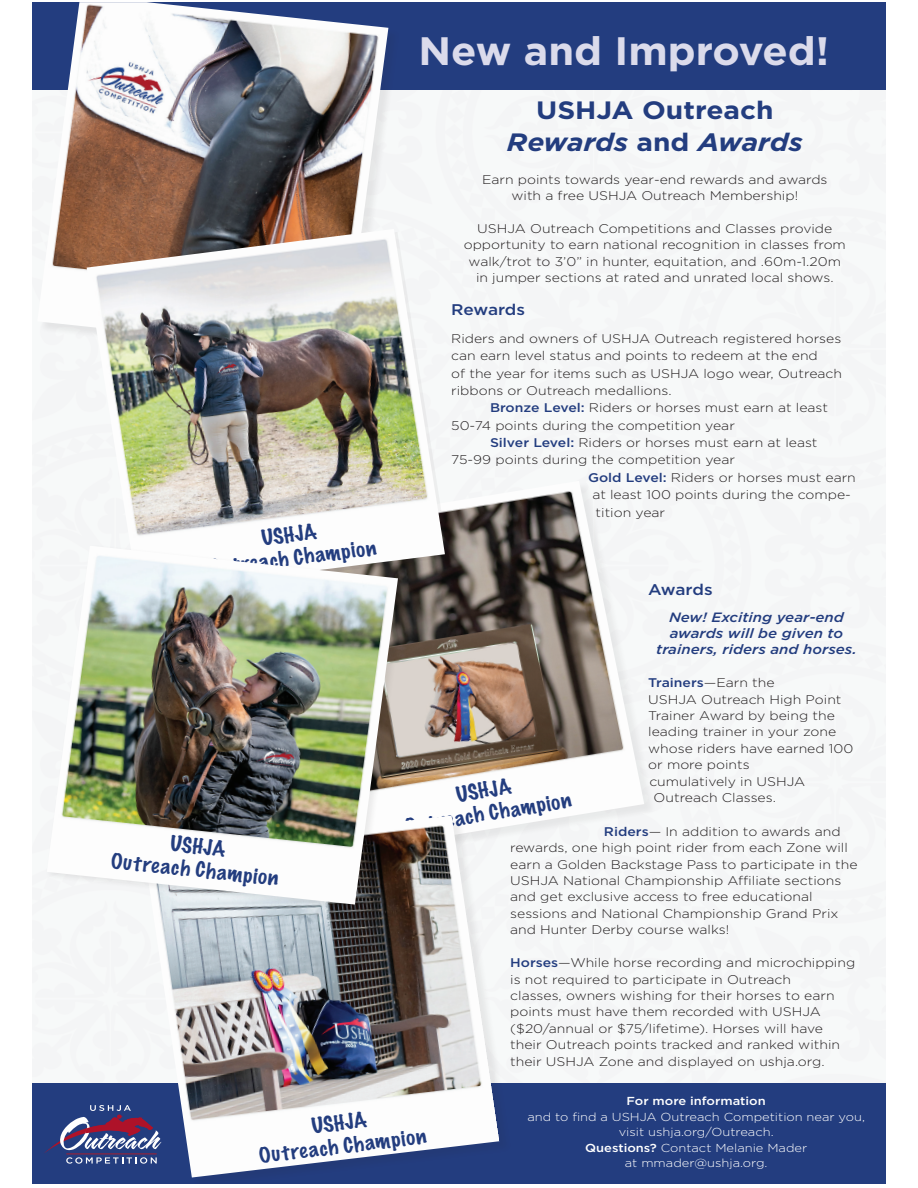
<style>
.page{position:relative;width:918px;height:1188px;background:#fff}
.page>*{position:absolute;margin:0;border:0;box-sizing:border-box;transform-origin:0 0}
.t1{font:700 39.6px "Gotham";color:#dbdbeb;scale:1.05 1}
.t2{font:700 25.05px/31.8px "Gotham";color:#233d7f;text-align:center;scale:1.12 1}
.t3{font:100 19.35px/23.2px "Marker Felt";color:#233d7f;text-align:center;scale:1.11 1}
.t4{font:500 15.45px "Gotham";letter-spacing:-.015em;color:#233d7f;scale:1.12 1}
.t5{font:italic 500 13.5px/16.4px "Gotham";color:#233d7f;text-align:center;scale:1.12 1}
.t6{font:300 12.6px/16.4px "Gotham";color:#231f20;scale:1.12 1}
.t7{font:500 12.6px "Gotham";color:#233d7f;scale:1.12 1}
.t8{font:300 11.55px/15.5px "Gotham";color:#fff;text-align:center;scale:1.12 1}
.t9{font:500 11.55px "Gotham";color:#fff;scale:1.12 1}
.s1{font-style:italic}
.s2{font-weight:500;color:#233d7f}
.s3{font-weight:300;color:#231f20}
.s4{font-weight:500}
</style>
<div class="page">
<div style="left:32px;top:1083px;width:854px;height:101px;background:#233d7f"></div>
<div style="left:32px;top:2px;width:854px;height:88px;background:#233d7f"></div>
<div style="left:275px;top:482px;width:382px;height:383px;background:#f4f5f6"></div>
<img style="left:407px;top:481px;width:237px;height:349px">
<div style="left:146px;top:817px;width:366px;height:367px;background:#231f20;opacity:.08"></div>
<img style="left:144px;top:816px;width:355px;height:362px">
<div style="left:39px;top:2px;width:362px;height:363px;background:#231f20;opacity:.08"></div>
<img style="left:37px;top:2px;width:351px;height:352px">
<img style="left:87px;top:229px;width:358px;height:364px">
<div style="left:45px;top:544px;width:362px;height:368px;background:#231f20;opacity:.09"></div>
<img style="left:47px;top:546px;width:351px;height:359px">
<svg style="left:44px;top:1105px;width:117px;height:59px"></svg>
<h1 class="t1" style="left:419px;top:25px;width:393px">New and Improved!</h1>
<h3 class="t3" style="left:205px;top:533px;width:153px;rotate:-7deg">USHJA<br>Outreach Champion</h3>
<h3 class="t3" style="left:115px;top:825px;width:153px;rotate:6deg">USHJA<br>Outreach Champion</h3>
<h2 class="t2" style="left:507px;top:94px;width:266px">USHJA Outreach<br><span class="s1">Rewards</span> and <span class="s1">Awards</span></h2>
<p class="t6" style="left:482px;top:171px;width:310px;text-align:center">Earn points towards year-end rewards and awards with a free USHJA Outreach Membership!</p>
<p class="t6" style="left:464px;top:220px;width:343px;text-align:center">USHJA Outreach Competitions and Classes provide opportunity to earn national recognition in classes from walk/trot to 3’0” in hunter, equitation, and .60m-1.20m in jumper sections at rated and unrated local shows.</p>
<p class="t4" style="left:451px;top:299px;width:68px">Rewards</p>
<p class="t6" style="left:451px;top:329px;width:351px;line-height:17.4px">Riders and owners of USHJA Outreach registered horses can earn level status and points to redeem at the end<br>of the year for items such as USHJA logo wear, Outreach ribbons or Outreach medallions.</p>
<p class="t6" style="left:451px;top:399px;width:338px;line-height:17.4px;text-indent:39px"><span class="s2">Bronze Level:</span> Riders or horses must earn at least<br>50-74 points during the competition year</p>
<p class="t6" style="left:490px;top:434px;width:294px"><span class="s2">Silver Level:</span> Riders or horses must earn at least</p>
<p class="t6" style="left:451px;top:451px;width:255px">75-99 points during the competition year</p>
<p class="t6" style="left:588px;top:469px;width:241px"><span class="s2">Gold Level:</span> Riders or horses must earn</p>
<p class="t6" style="left:592px;top:486px;width:232px">at least 100 points during the compe-</p>
<p class="t6" style="left:596px;top:504px;width:64px">tition year</p>
<p class="t4" style="left:648px;top:579px;width:59px">Awards</p>
<p class="t5" style="left:656px;top:608px;width:181px">New! Exciting year-end awards will be given to trainers, riders and horses.</p>
<p class="t7" style="left:648px;top:674px;width:114px">Trainers<span class="s3">—Earn the</span></p>
<p class="t6" style="left:648px;top:691px;width:174px">USHJA Outreach High Point</p>
<p class="t6" style="left:648px;top:707px;width:168px">Trainer Award by being the</p>
<p class="t6" style="left:648px;top:723px;width:169px">leading trainer in your zone</p>
<p class="t6" style="left:648px;top:740px;width:185px">whose riders have earned 100</p>
<p class="t6" style="left:648px;top:756px;width:92px">or more points</p>
<p class="t6" style="left:649px;top:773px;width:141px">cumulatively in USHJA</p>
<p class="t6" style="left:654px;top:789px;width:111px">Outreach Classes.</p>
<p class="t6" style="left:510px;top:823px;width:312px;text-indent:94px"><span class="s2">Riders</span>— In addition to awards and rewards, one high point rider from each Zone will earn a Golden Backstage Pass to participate in the USHJA National Championship Affiliate sections and get exclusive access to free educational sessions and National Championship Grand Prix and Hunter Derby course walks!</p>
<p class="t6" style="left:510px;top:954px;width:310px"><span class="s2">Horses</span>—While horse recording and microchipping is not required to participate in Outreach<br>classes, owners wishing for their horses to earn points must have them recorded with USHJA ($20/annual or $75/lifetime). Horses will have their Outreach points tracked and ranked within their USHJA Zone and displayed on ushja.org.</p>
<h3 class="t3" style="left:400px;top:791px;width:153px;rotate:-9deg">USHJA<br>Outreach Champion</h3>
<h3 class="t3" style="left:255px;top:1121px;width:153px;rotate:-7deg">USHJA<br>Outreach Champion</h3>
<p class="t9" style="left:627px;top:1094px;width:126px">For more information</p>
<p class="t8" style="left:527px;top:1109px;width:303px">and to find a USHJA Outreach Competition near you, visit ushja.org/Outreach.<br><span class="s4">Questions?</span> Contact Melanie Mader<br>at mmader@ushja.org.</p>
</div>
